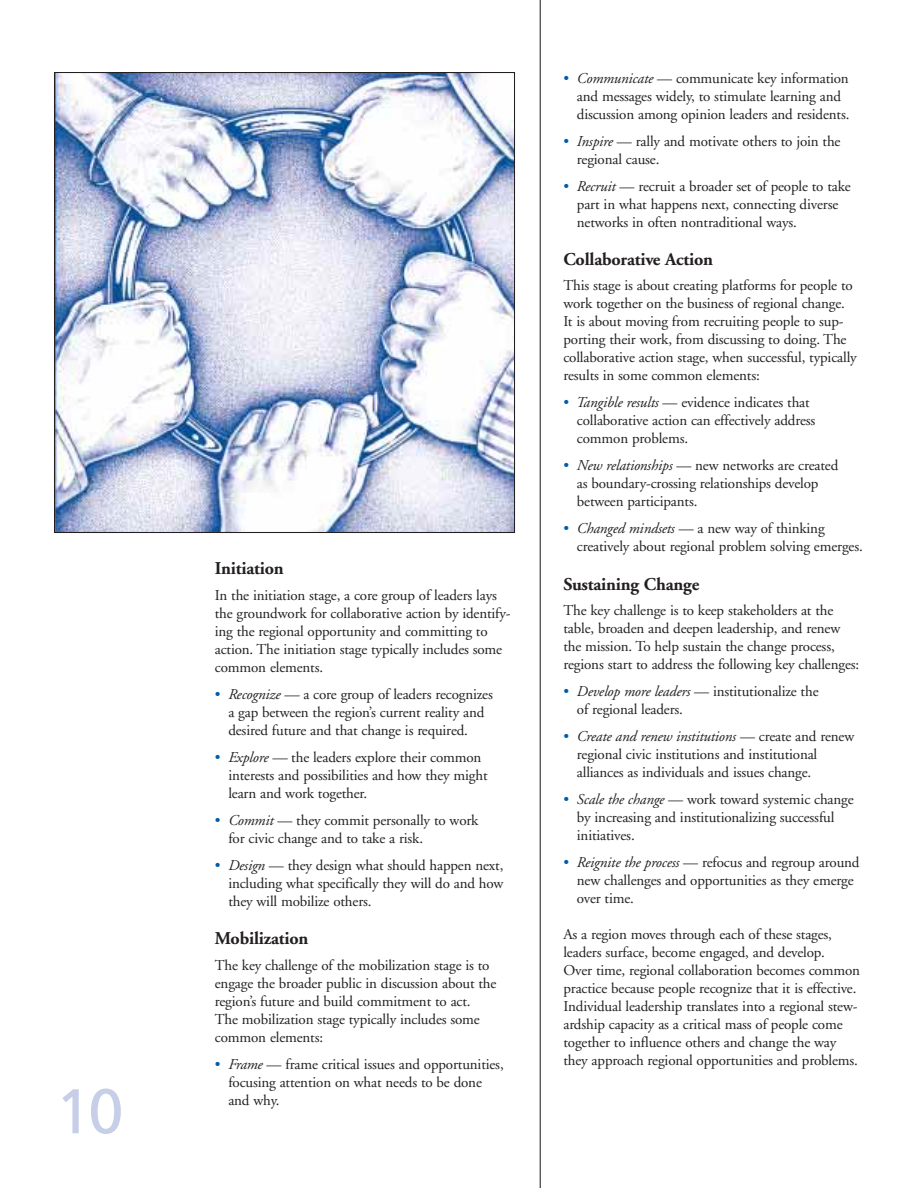
<style>
.page{position:relative;width:918px;height:1188px;background:#fff}
.page>*{position:absolute;margin:0;border:0;box-sizing:border-box;transform-origin:0 0}
.t1{font:63px "Frutiger";color:#c7cfe8}
.t2{font:700 18px "Adobe Garamond";letter-spacing:-.01em;color:#231f20}
.t3{font:15px/18px "Adobe Garamond";letter-spacing:-.01em;color:#231f20}
.s1{color:#015bab}
.s2{font-style:italic}
</style>
<div class="page">
<hr style="left:540px;top:0;width:1px;height:1188px;background:#231f20">
<img style="left:56px;top:74px;width:457px;height:457px">
<h1 class="t1" style="left:56px;top:1086px;width:69px">10</h1>
<p class="t2" style="left:215px;top:562px;width:70px">Initiation</p>
<p class="t3" style="left:215px;top:588px;width:297px">In the initiation stage, a core group of leaders lays the groundwork for collaborative action by identify&shy;ing the regional opportunity and committing to action. The initiation stage typically includes some common elements.</p>
<p class="t3" style="left:228px;top:687px;width:266px;text-indent:-14px"><span class="s1">•</span> <span class="s2">Recognize —</span> a core group of leaders recognizes a gap between the region’s current reality and desired future and that change is required.</p>
<p class="t3" style="left:228px;top:750px;width:261px;text-indent:-13px"><span class="s1">•</span> <span class="s2">Explore —</span> the leaders explore their common interests and possibilities and how they might learn and work together.</p>
<p class="t3" style="left:228px;top:813px;width:252px;text-indent:-13px"><span class="s1">•</span> <span class="s2">Commit</span> — they commit personally to work for civic change and to take a risk.</p>
<p class="t3" style="left:228px;top:858px;width:277px;text-align:justify;text-indent:-14px"><span class="s1">•</span> <span class="s2">Design</span> — they design what should happen next, including what specifically they will do and how they will mobilize others.</p>
<p class="t2" style="left:215px;top:931px;width:95px">Mobilization</p>
<p class="t3" style="left:215px;top:957px;width:283px">The key challenge of the mobilization stage is to engage the broader public in discussion about the region’s future and build commitment to act.<br>The mobilization stage typically includes some common elements:</p>
<p class="t3" style="left:228px;top:1056px;width:277px;text-indent:-13px"><span class="s1">•</span> <span class="s2">Frame</span> — frame critical issues and opportunities, focusing attention on what needs to be done and why.</p>
<p class="t3" style="left:577px;top:70px;width:274px;text-indent:-13px"><span class="s1">•</span> <span class="s2">Communicate</span> — communicate key information and messages widely, to stimulate learning and discussion among opinion leaders and residents.</p>
<p class="t3" style="left:577px;top:133px;width:265px;text-indent:-14px"><span class="s1">•</span> <span class="s2">Inspire</span> — rally and motivate others to join the regional cause.</p>
<p class="t3" style="left:577px;top:178px;width:275px;text-indent:-14px"><span class="s1">•</span> <span class="s2">Recruit</span> — recruit a broader set of people to take part in what happens next, connecting diverse networks in often nontraditional ways.</p>
<p class="t2" style="left:563px;top:252px;width:151px">Collaborative Action</p>
<p class="t3" style="left:563px;top:278px;width:295px">This stage is about creating platforms for people to work together on the business of regional change.<br>It is about moving from recruiting people to sup&shy;porting their work, from discussing to doing. The collaborative action stage, when successful, typically results in some common elements:</p>
<p class="t3" style="left:577px;top:395px;width:240px;text-indent:-13px"><span class="s1">•</span> <span class="s2">Tangible results</span> — evidence indicates that collaborative action can effectively address common problems.</p>
<p class="t3" style="left:577px;top:458px;width:263px;text-indent:-14px"><span class="s1">•</span> <span class="s2">New relationships</span> — new networks are created as boundary-crossing relationships develop between participants.</p>
<p class="t3" style="left:577px;top:521px;width:287px;text-indent:-13px"><span class="s1">•</span> <span class="s2">Changed mindsets</span> — a new way of thinking creatively about regional problem solving emerges.</p>
<p class="t2" style="left:563px;top:577px;width:137px">Sustaining Change</p>
<p class="t3" style="left:563px;top:603px;width:297px">The key challenge is to keep stakeholders at the table, broaden and deepen leadership, and renew the mission. To help sustain the change process, regions start to address the following key challenges:</p>
<p class="t3" style="left:577px;top:684px;width:243px;text-indent:-13px"><span class="s1">•</span> <span class="s2">Develop more leaders</span> — institutionalize the of regional leaders.</p>
<p class="t3" style="left:577px;top:729px;width:279px;text-indent:-14px"><span class="s1">•</span> <span class="s2">Create and renew institutions</span> — create and renew regional civic institutions and institutional alliances as individuals and issues change.</p>
<p class="t3" style="left:577px;top:792px;width:278px;text-indent:-14px"><span class="s1">•</span> <span class="s2">Scale the change</span> — work toward systemic change by increasing and institutionalizing successful initiatives.</p>
<p class="t3" style="left:577px;top:855px;width:284px;text-indent:-13px"><span class="s1">•</span> <span class="s2">Reignite the process</span> — refocus and regroup around new challenges and opportunities as they emerge over time.</p>
<p class="t3" style="left:563px;top:927px;width:298px">As a region moves through each of these stages, leaders surface, become engaged, and develop.<br>Over time, regional collaboration becomes common practice because people recognize that it is effective.<br>Individual leadership translates into a regional stew&shy;ardship capacity as a critical mass of people come together to influence others and change the way they approach regional opportunities and problems.</p>
</div>
